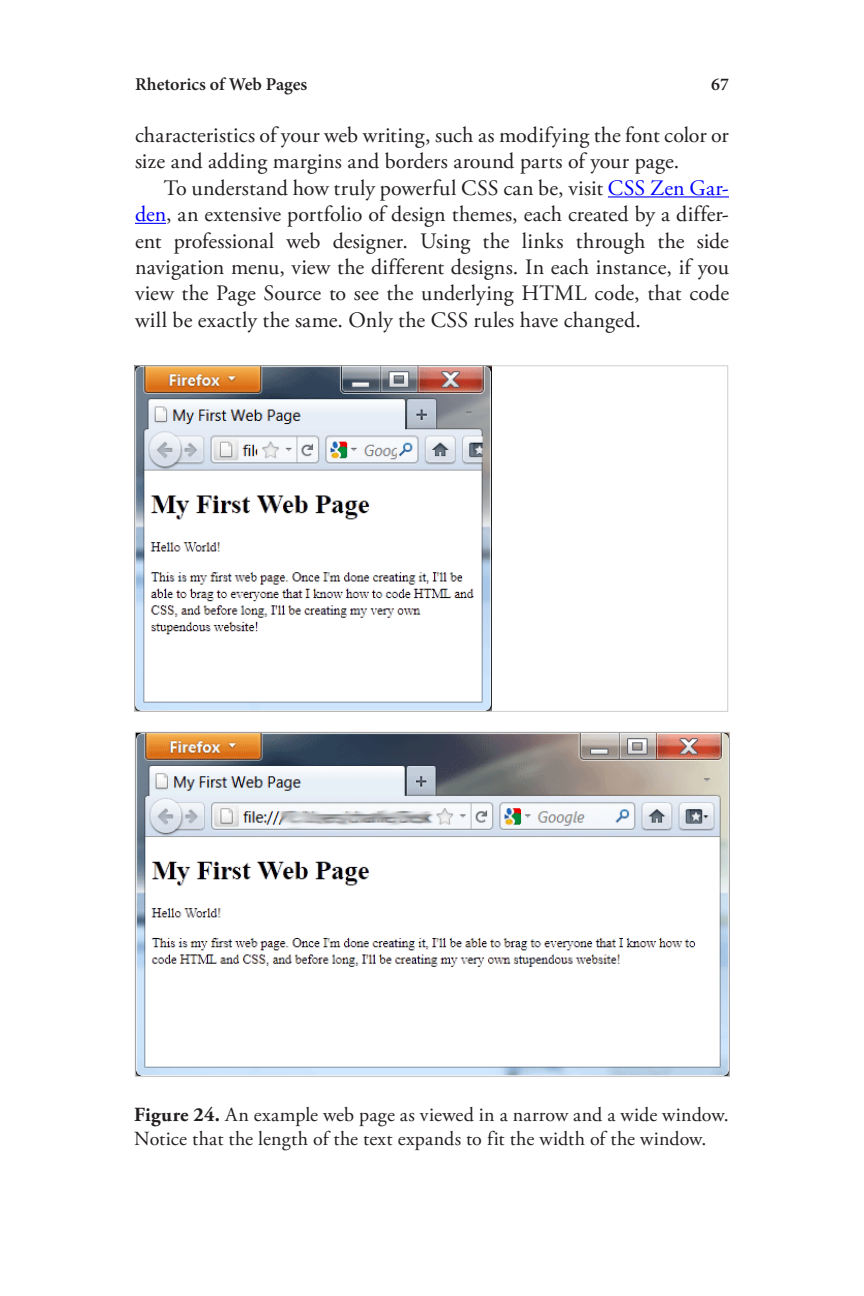
<style>
.page{position:relative;width:864px;height:1296px;background:#fff}
.page>*{position:absolute;margin:0;border:0;box-sizing:border-box;transform-origin:0 0}
.Body_Copy{font:22px/26.4px "Adobe Garamond Pro";letter-spacing:.005em;color:#231f20}
.t1{font:20px/24px "Adobe Garamond Pro";letter-spacing:.01em;color:#231f20}
.t2{font:600 18px "Minion Pro";letter-spacing:-.01em;color:#231f20}
.s1{color:#00f}
.s2{font-weight:700}
</style>
<div class="page">
<hr style="left:608px;top:196px;width:121px;height:1px;background:#00f">
<hr style="left:135px;top:223px;width:31px;height:1px;background:#00f">
<img style="left:136px;top:367px;width:356px;height:343px">
<img style="left:137px;top:734px;width:591px;height:341px">
<p class="t2" style="left:135px;top:72px;width:174px">Rhetorics of Web Pages</p>
<p class="t2" style="left:711px;top:72px;width:19px">67</p>
<p class="Body_Copy" style="left:135px;top:123px;width:595px">characteristics of your web writing, such as modifying the font color or size and adding margins and borders around parts of your page.</p>
<p class="Body_Copy" style="left:135px;top:175px;width:596px;text-align:justify;text-indent:29px">To understand how truly powerful CSS can be, visit <span class="s1">CSS Zen Gar&shy;den</span>, an extensive portfolio of design themes, each created by a differ&shy;ent professional web designer. Using the links through the side navigation menu, view the different designs. In each instance, if you view the Page Source to see the underlying HTML code, that code will be exactly the same. Only the CSS rules have changed.</p>
<p class="t1" style="left:134px;top:1103px;width:596px"><span class="s2">Figure 24.</span> An example web page as viewed in a narrow and a wide window.<br>Notice that the length of the text expands to fit the width of the window.</p>
</div>
